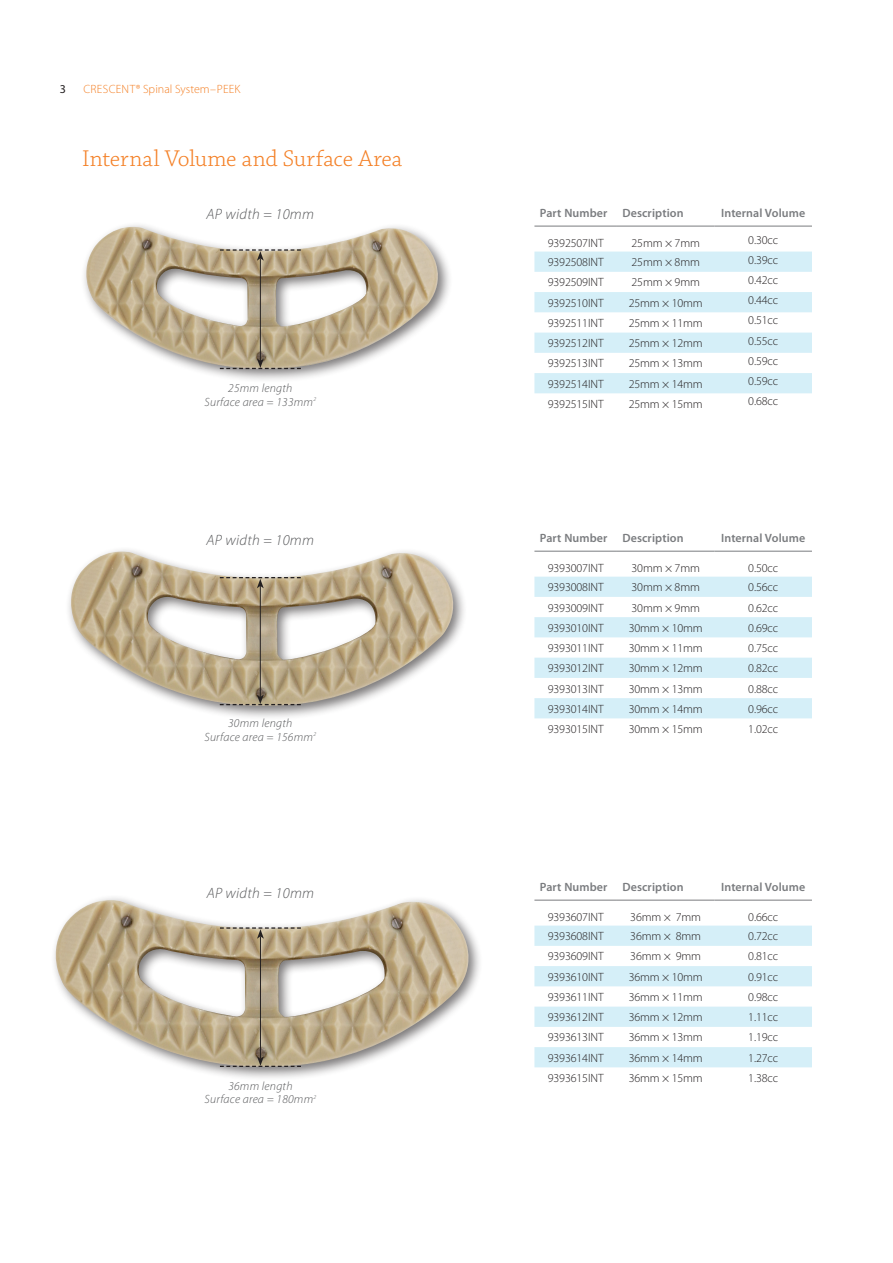
<style>
.page{position:relative;width:893px;height:1263px;background:#fff}
.page>*{position:absolute;margin:0;border:0;box-sizing:border-box;transform-origin:0 0}
.t1{font:300 24px "Chaparral Pro";letter-spacing:-.005em;color:#f48026}
.t2{font:italic 300 15px "Myriad Pro";letter-spacing:.02em;color:#57585a}
.t3{font:300 12px "Myriad Pro";letter-spacing:-.01em;color:#231f20}
.t4{font:600 12px "Myriad Pro";letter-spacing:.01em;color:#7a7c7f}
.t5{font:italic 300 12px/13.5px "Myriad Pro";letter-spacing:.02em;color:#57585a;text-align:center}
.t6{font:300 12px "Myriad Pro";letter-spacing:.015em;color:#f48026}
.t7{font:12px "Myriad Pro";color:#231f20}
</style>
<div class="page">
<div style="left:81px;top:221px;width:372px;height:162px;background:#231f20;opacity:.6"></div>
<img style="left:81px;top:221px;width:366px;height:153px">
<hr style="left:260px;top:258px;width:1px;height:103px;background:#231f20">
<svg style="left:220px;top:249px;width:81px;height:12px"></svg>
<svg style="left:220px;top:358px;width:81px;height:11px"></svg>
<div style="left:65px;top:546px;width:403px;height:174px;background:#231f20;opacity:.6"></div>
<img style="left:65px;top:546px;width:398px;height:165px">
<hr style="left:260px;top:586px;width:1px;height:111px;background:#231f20">
<svg style="left:220px;top:577px;width:81px;height:11px"></svg>
<svg style="left:220px;top:695px;width:81px;height:10px"></svg>
<div style="left:50px;top:894px;width:433px;height:187px;background:#231f20;opacity:.6"></div>
<img style="left:50px;top:894px;width:429px;height:179px">
<hr style="left:260px;top:936px;width:1px;height:123px;background:#231f20">
<svg style="left:220px;top:927px;width:81px;height:12px"></svg>
<svg style="left:220px;top:1056px;width:81px;height:11px"></svg>
<svg style="left:534px;top:252px;width:278px;height:141px"></svg>
<hr style="left:534px;top:226px;width:83px;height:1px;background:#7a7c7f">
<hr style="left:617px;top:226px;width:97px;height:1px;background:#7a7c7f">
<hr style="left:714px;top:226px;width:98px;height:1px;background:#7a7c7f">
<svg style="left:534px;top:577px;width:278px;height:141px"></svg>
<hr style="left:534px;top:551px;width:83px;height:1px;background:#7a7c7f">
<hr style="left:617px;top:551px;width:97px;height:1px;background:#7a7c7f">
<hr style="left:714px;top:551px;width:98px;height:1px;background:#7a7c7f">
<svg style="left:534px;top:925px;width:278px;height:142px"></svg>
<hr style="left:534px;top:900px;width:83px;height:1px;background:#7a7c7f">
<hr style="left:617px;top:900px;width:97px;height:1px;background:#7a7c7f">
<hr style="left:714px;top:900px;width:98px;height:1px;background:#7a7c7f">
<p class="t7" style="left:60px;top:81px;width:8px">3</p>
<p class="t6" style="left:83px;top:82px;width:159px">CRESCENT® Spinal System–PEEK</p>
<h1 class="t1" style="left:82px;top:145px;width:322px">Internal Volume and Surface Area</h1>
<p class="t2" style="left:207px;top:206px;width:109px">AP width = 10mm</p>
<p class="t5" style="left:205px;top:382px;width:113px">25mm length<br>Surface area = 133mm<sup>2</sup></p>
<p class="t2" style="left:207px;top:532px;width:109px">AP width = 10mm</p>
<p class="t5" style="left:204px;top:717px;width:113px">30mm length<br>Surface area = 156mm<sup>2</sup></p>
<p class="t2" style="left:207px;top:885px;width:109px">AP width = 10mm</p>
<p class="t5" style="left:205px;top:1079px;width:113px">36mm length<br>Surface area = 180mm<sup>2</sup></p>
<p class="t4" style="left:540px;top:205px;width:145px">Part Number Description</p>
<p class="t4" style="left:721px;top:205px;width:86px">Internal Volume</p>
<p class="t3" style="left:548px;top:236px;width:57px">9392507INT</p>
<p class="t3" style="left:632px;top:236px;width:70px">25mm × 7mm</p>
<p class="t3" style="left:748px;top:234px;width:31px">0.30cc</p>
<p class="t3" style="left:548px;top:256px;width:57px">9392508INT</p>
<p class="t3" style="left:632px;top:256px;width:70px">25mm × 8mm</p>
<p class="t3" style="left:748px;top:253px;width:31px">0.39cc</p>
<p class="t3" style="left:548px;top:276px;width:57px">9392509INT</p>
<p class="t3" style="left:632px;top:276px;width:70px">25mm × 9mm</p>
<p class="t3" style="left:748px;top:273px;width:31px">0.42cc</p>
<p class="t3" style="left:548px;top:296px;width:57px">9392510INT</p>
<p class="t3" style="left:629px;top:296px;width:76px">25mm × 10mm</p>
<p class="t3" style="left:748px;top:294px;width:31px">0.44cc</p>
<p class="t3" style="left:548px;top:316px;width:57px">9392511INT</p>
<p class="t3" style="left:629px;top:316px;width:76px">25mm × 11mm</p>
<p class="t3" style="left:748px;top:314px;width:31px">0.51cc</p>
<p class="t3" style="left:548px;top:337px;width:57px">9392512INT</p>
<p class="t3" style="left:629px;top:337px;width:76px">25mm × 12mm</p>
<p class="t3" style="left:748px;top:334px;width:31px">0.55cc</p>
<p class="t3" style="left:548px;top:357px;width:57px">9392513INT</p>
<p class="t3" style="left:629px;top:357px;width:76px">25mm × 13mm</p>
<p class="t3" style="left:748px;top:354px;width:31px">0.59cc</p>
<p class="t3" style="left:548px;top:377px;width:57px">9392514INT</p>
<p class="t3" style="left:629px;top:377px;width:76px">25mm × 14mm</p>
<p class="t3" style="left:748px;top:375px;width:31px">0.59cc</p>
<p class="t3" style="left:548px;top:397px;width:57px">9392515INT</p>
<p class="t3" style="left:629px;top:397px;width:76px">25mm × 15mm</p>
<p class="t3" style="left:748px;top:395px;width:31px">0.68cc</p>
<p class="t4" style="left:540px;top:530px;width:145px">Part Number Description</p>
<p class="t4" style="left:721px;top:530px;width:86px">Internal Volume</p>
<p class="t3" style="left:548px;top:561px;width:57px">9393007INT</p>
<p class="t3" style="left:632px;top:561px;width:70px">30mm × 7mm</p>
<p class="t3" style="left:748px;top:561px;width:31px">0.50cc</p>
<p class="t3" style="left:548px;top:581px;width:57px">9393008INT</p>
<p class="t3" style="left:632px;top:581px;width:70px">30mm × 8mm</p>
<p class="t3" style="left:748px;top:581px;width:31px">0.56cc</p>
<p class="t3" style="left:548px;top:601px;width:57px">9393009INT</p>
<p class="t3" style="left:632px;top:601px;width:70px">30mm × 9mm</p>
<p class="t3" style="left:748px;top:601px;width:31px">0.62cc</p>
<p class="t3" style="left:548px;top:621px;width:57px">9393010INT</p>
<p class="t3" style="left:629px;top:621px;width:76px">30mm × 10mm</p>
<p class="t3" style="left:748px;top:621px;width:31px">0.69cc</p>
<p class="t3" style="left:548px;top:641px;width:57px">9393011INT</p>
<p class="t3" style="left:629px;top:641px;width:76px">30mm × 11mm</p>
<p class="t3" style="left:748px;top:641px;width:31px">0.75cc</p>
<p class="t3" style="left:548px;top:662px;width:57px">9393012INT</p>
<p class="t3" style="left:629px;top:662px;width:76px">30mm × 12mm</p>
<p class="t3" style="left:748px;top:662px;width:31px">0.82cc</p>
<p class="t3" style="left:548px;top:682px;width:57px">9393013INT</p>
<p class="t3" style="left:629px;top:682px;width:76px">30mm × 13mm</p>
<p class="t3" style="left:748px;top:682px;width:31px">0.88cc</p>
<p class="t3" style="left:548px;top:702px;width:57px">9393014INT</p>
<p class="t3" style="left:629px;top:702px;width:76px">30mm × 14mm</p>
<p class="t3" style="left:748px;top:702px;width:31px">0.96cc</p>
<p class="t3" style="left:548px;top:722px;width:57px">9393015INT</p>
<p class="t3" style="left:629px;top:722px;width:76px">30mm × 15mm</p>
<p class="t3" style="left:748px;top:722px;width:31px">1.02cc</p>
<p class="t4" style="left:540px;top:879px;width:145px">Part Number Description</p>
<p class="t4" style="left:721px;top:879px;width:86px">Internal Volume</p>
<p class="t3" style="left:548px;top:910px;width:57px">9393607INT</p>
<p class="t3" style="left:630px;top:910px;width:72px">36mm × 7mm</p>
<p class="t3" style="left:748px;top:910px;width:31px">0.66cc</p>
<p class="t3" style="left:548px;top:930px;width:57px">9393608INT</p>
<p class="t3" style="left:630px;top:930px;width:72px">36mm × 8mm</p>
<p class="t3" style="left:748px;top:930px;width:31px">0.72cc</p>
<p class="t3" style="left:548px;top:950px;width:57px">9393609INT</p>
<p class="t3" style="left:630px;top:950px;width:72px">36mm × 9mm</p>
<p class="t3" style="left:748px;top:950px;width:31px">0.81cc</p>
<p class="t3" style="left:548px;top:970px;width:57px">9393610INT</p>
<p class="t3" style="left:629px;top:970px;width:76px">36mm × 10mm</p>
<p class="t3" style="left:748px;top:970px;width:31px">0.91cc</p>
<p class="t3" style="left:548px;top:990px;width:57px">9393611INT</p>
<p class="t3" style="left:629px;top:990px;width:76px">36mm × 11mm</p>
<p class="t3" style="left:748px;top:990px;width:31px">0.98cc</p>
<p class="t3" style="left:548px;top:1010px;width:57px">9393612INT</p>
<p class="t3" style="left:629px;top:1010px;width:76px">36mm × 12mm</p>
<p class="t3" style="left:748px;top:1010px;width:31px">1.11cc</p>
<p class="t3" style="left:548px;top:1031px;width:57px">9393613INT</p>
<p class="t3" style="left:629px;top:1031px;width:76px">36mm × 13mm</p>
<p class="t3" style="left:748px;top:1031px;width:31px">1.19cc</p>
<p class="t3" style="left:548px;top:1051px;width:57px">9393614INT</p>
<p class="t3" style="left:629px;top:1051px;width:76px">36mm × 14mm</p>
<p class="t3" style="left:748px;top:1051px;width:31px">1.27cc</p>
<p class="t3" style="left:548px;top:1071px;width:57px">9393615INT</p>
<p class="t3" style="left:629px;top:1071px;width:76px">36mm × 15mm</p>
<p class="t3" style="left:748px;top:1071px;width:31px">1.38cc</p>
</div>
